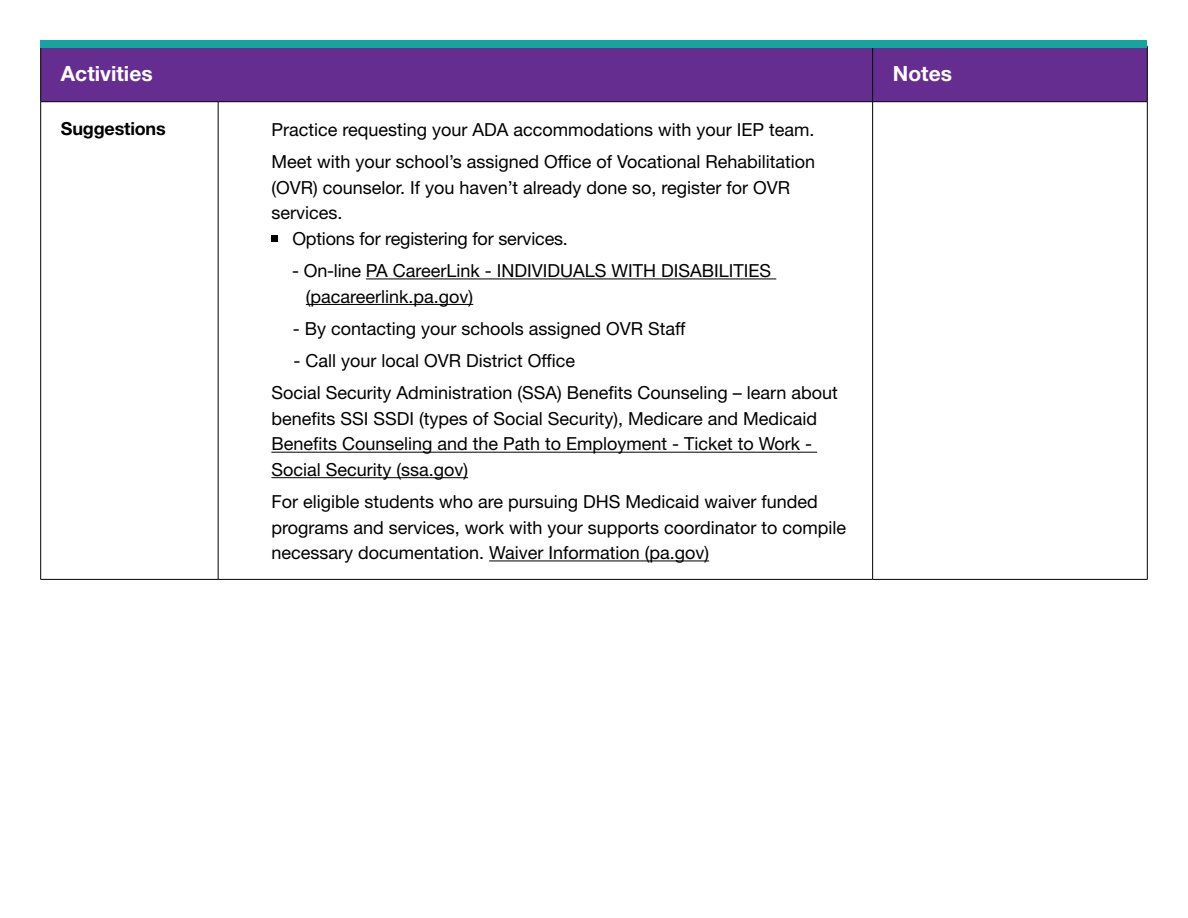
<style>
.page{position:relative;width:1188px;height:918px;background:#fff}
.page>*{position:absolute;margin:0;border:0;box-sizing:border-box;transform-origin:0 0}
.t1{font:700 21px "Helvetica Neue LT Std";color:#fff}
.t2{font:18px/25.5px "Helvetica Neue LT Std";color:#000}
.t3{font:700 18px "Helvetica Neue LT Std";letter-spacing:-.01em;color:#000}
</style>
<div class="page">
<div style="left:41px;top:48px;width:1106px;height:53px;background:#662d91"></div>
<hr style="left:40px;top:46px;width:1px;height:56px;background:#000">
<hr style="left:872px;top:46px;width:1px;height:56px;background:#000">
<hr style="left:1147px;top:46px;width:1px;height:56px;background:#000">
<hr style="left:40px;top:101px;width:178px;height:1px;background:#000">
<hr style="left:40px;top:102px;width:1px;height:477px;background:#000">
<hr style="left:218px;top:101px;width:655px;height:1px;background:#000">
<hr style="left:218px;top:102px;width:1px;height:477px;background:#000">
<hr style="left:873px;top:101px;width:275px;height:1px;background:#000">
<hr style="left:872px;top:102px;width:1px;height:477px;background:#000">
<hr style="left:1147px;top:102px;width:1px;height:477px;background:#000">
<hr style="left:40px;top:579px;width:178px;height:1px;background:#000">
<hr style="left:218px;top:579px;width:655px;height:1px;background:#000">
<hr style="left:873px;top:579px;width:275px;height:1px;background:#000">
<hr style="left:366px;top:278px;width:410px;height:1px;background:#000">
<hr style="left:306px;top:304px;width:167px;height:1px;background:#000">
<hr style="left:271px;top:452px;width:546px;height:1px;background:#000">
<hr style="left:271px;top:477px;width:197px;height:1px;background:#000">
<hr style="left:489px;top:560px;width:220px;height:1px;background:#000">
<div style="left:271px;top:235px;width:7px;height:7px;background:#000"></div>
<div style="left:40px;top:40px;width:1108px;height:8px;background:#15a59f"></div>
<p class="t1" style="left:61px;top:61px;width:93px">Activities</p>
<p class="t1" style="left:893px;top:61px;width:61px">Notes</p>
<p class="t3" style="left:61px;top:117px;width:106px">Suggestions</p>
<p class="t2" style="left:271px;top:113px;width:545px;line-height:32.2px">Practice requesting your ADA accommodations with your IEP team.<br>Meet with your school’s assigned Office of Vocational Rehabilitation</p>
<p class="t2" style="left:271px;top:175px;width:520px">(OVR) counselor. If you haven’t already done so, register for OVR</p>
<p class="t2" style="left:271px;top:200px;width:72px">services.</p>
<p class="t2" style="left:292px;top:225px;width:277px">Options for registering for services.</p>
<p class="t2" style="left:306px;top:258px;width:467px;text-indent:-14px">- On-line PA CareerLink - INDIVIDUALS WITH DISABILITIES (pacareerlink.pa.gov)</p>
<p class="t2" style="left:293px;top:316px;width:394px">- By contacting your schools assigned OVR Staff</p>
<p class="t2" style="left:271px;top:344px;width:568px;line-height:32.2px;text-indent:22px">- Call your local OVR District Office<br>Social Security Administration (SSA) Benefits Counseling – learn about</p>
<p class="t2" style="left:271px;top:406px;width:547px">benefits SSI SSDI (types of Social Security), Medicare and Medicaid<br>Benefits Counseling and the Path to Employment - Ticket to Work -<br>Social Security (ssa.gov)</p>
<p class="t2" style="left:271px;top:489px;width:576px">For eligible students who are pursuing DHS Medicaid waiver funded programs and services, work with your supports coordinator to compile necessary documentation. Waiver Information (pa.gov)</p>
</div>
